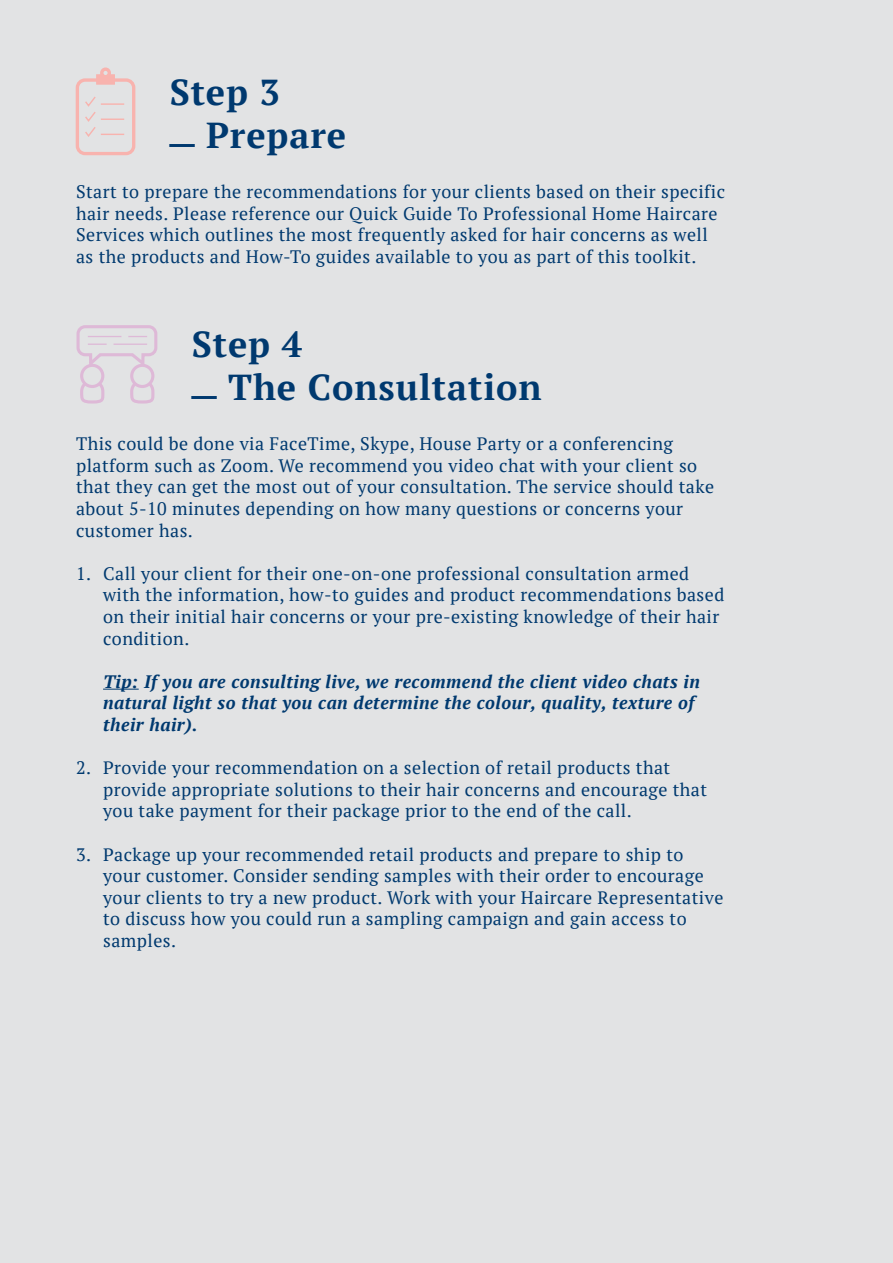
<style>
.page{position:relative;width:893px;height:1263px;background:#e2e3e4}
.page>*{position:absolute;margin:0;border:0;box-sizing:border-box;transform-origin:0 0}
.t1{font:700 36px "PT Serif";letter-spacing:.025em;color:#00396f}
.t2{font:18px/21.6px "PT Serif";letter-spacing:.025em;color:#00396f}
.t3{font:italic 700 18px/21.6px "PT Serif";letter-spacing:.025em;color:#00396f}
.s1{font-family:"Gin Sans";font-weight:400}
</style>
<div class="page">
<hr style="left:103px;top:689px;width:36px;height:1px;background:#00396f">
<div style="left:77px;top:80px;width:57px;height:74px;background:#e2e3e4;border-radius:8px"></div>
<div style="left:76px;top:78px;width:59px;height:77px;border:3px solid #f8b3ae;border-radius:8px"></div>
<div style="left:96px;top:74px;width:19px;height:11px;background:#f8b3ae;border:2px solid #f8b3ae"></div>
<div style="left:102px;top:69px;width:7px;height:8px;background:#e2e3e4;border-radius:50%"></div>
<div style="left:100px;top:68px;width:11px;height:10px;border:3px solid #f8b3ae;border-radius:50%"></div>
<svg style="left:85px;top:97px;width:39px;height:40px"></svg>
<svg style="left:79px;top:378px;width:27px;height:27px"></svg>
<svg style="left:129px;top:378px;width:27px;height:27px"></svg>
<div style="left:82px;top:365px;width:21px;height:21px;background:#e2e3e4;border-radius:50%"></div>
<div style="left:80px;top:364px;width:24px;height:24px;border:3px solid #deb9d7;border-radius:50%"></div>
<div style="left:132px;top:365px;width:21px;height:21px;background:#e2e3e4;border-radius:50%"></div>
<div style="left:130px;top:364px;width:24px;height:24px;border:3px solid #deb9d7;border-radius:50%"></div>
<svg style="left:75px;top:324px;width:84px;height:46px;background:#e0d8e0"></svg>
<h1 class="t1" style="left:170px;top:68px;width:112px">Step 3</h1>
<h1 class="t1" style="left:170px;top:111px;width:178px"><span class="s1">–</span> Prepare</h1>
<p class="t2" style="left:76px;top:181px;width:650px">Start to prepare the recommendations for your clients based on their specific hair needs. Please reference our Quick Guide To Professional Home Haircare Services which outlines the most frequently asked for hair concerns as well as the products and How-To guides available to you as part of this toolkit.</p>
<h1 class="t1" style="left:192px;top:320px;width:112px">Step 4</h1>
<h1 class="t1" style="left:192px;top:363px;width:351px"><span class="s1">–</span> The Consultation</h1>
<p class="t2" style="left:76px;top:433px;width:640px">This could be done via FaceTime, Skype, House Party or a conferencing platform such as Zoom. We recommend you video chat with your client so that they can get the most out of your consultation. The service should take about 5-10 minutes depending on how many questions or concerns your customer has.</p>
<p class="t2" style="left:103px;top:562px;width:623px;text-indent:-27px">1. Call your client for their one-on-one professional consultation armed with the information, how-to guides and product recommendations based on their initial hair concerns or your pre-existing knowledge of their hair condition.</p>
<p class="t3" style="left:103px;top:670px;width:598px">Tip: If you are consulting live, we recommend the client video chats in natural light so that you can determine the colour, quality, texture of their hair).</p>
<p class="t2" style="left:103px;top:757px;width:606px;text-indent:-27px">2. Provide your recommendation on a selection of retail products that provide appropriate solutions to their hair concerns and encourage that you take payment for their package prior to the end of the call.</p>
<p class="t2" style="left:103px;top:843px;width:622px;text-indent:-27px">3. Package up your recommended retail products and prepare to ship to your customer. Consider sending samples with their order to encourage your clients to try a new product. Work with your Haircare Representative to discuss how you could run a sampling campaign and gain access to samples.</p>
</div>
